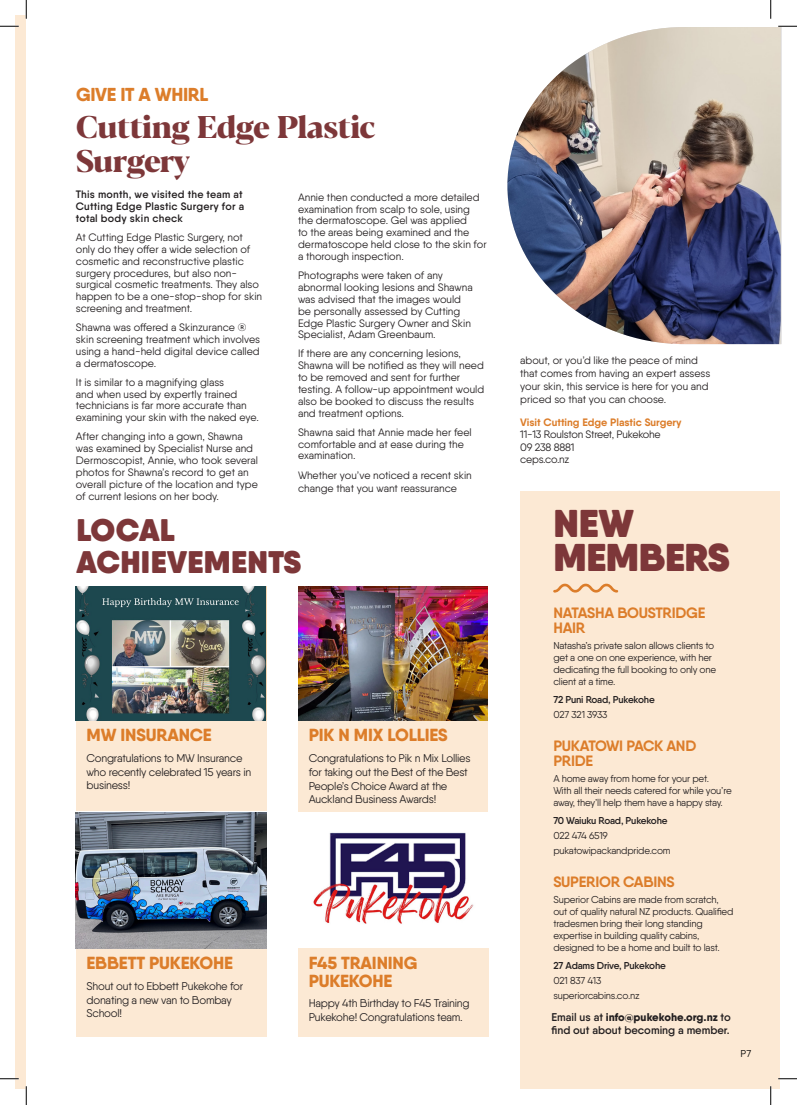
<style>
.page{position:relative;width:797px;height:1105px;background:#fff}
.page>*{position:absolute;margin:0;border:0;box-sizing:border-box;transform-origin:0 0}
.t1{font:800 38.75px/33.8px "Qanelas Soft";letter-spacing:-.01em;color:#7d3739}
.t2{font:800 31.25px/33.8px "Blacker Display";letter-spacing:-.02em;color:#7d3739}
.t3{font:800 31.25px "Qanelas Soft";letter-spacing:.01em;color:#7d3739}
.t4{font:800 18.75px "Qanelas Soft";letter-spacing:-.02em;color:#dc7d2a}
.t5{font:800 17.5px/17.5px "Qanelas Soft";letter-spacing:-.01em;color:#dc7d2a}
.t6{font:700 15px/15px "Qanelas Soft";letter-spacing:-.02em;color:#dc7d2a}
.t7{font:11.25px/13.8px "Qanelas Soft";letter-spacing:-.02em;color:#231f20}
.t8{font:600 11.25px/13.8px "Qanelas Soft";color:#231f20}
.t9{font:10.75px/11.9px "Qanelas Soft";color:#231f20}
.t10{font:600 10.75px/11.9px "Qanelas Soft";letter-spacing:.02em;color:#231f20;text-align:justify}
.t11{font:10.75px/12.5px "Qanelas Soft";letter-spacing:-.02em;color:#231f20}
.t12{font:700 10.75px "Qanelas Soft";color:#dc7d2a}
.t13{font:10px/12px "Qanelas Soft";letter-spacing:-.02em;color:#231f20}
.t14{font:600 10px "Qanelas Soft";letter-spacing:-.02em;color:#231f20}
.t15{font:10px "Qanelas Soft";color:#000}
.s1{font-weight:800}
</style>
<div class="page">
<div style="left:16px;top:16px;width:10px;height:1073px;background:#fce9d4"></div>
<img style="left:507px;top:27px;width:273px;height:317px">
<div style="left:76px;top:720px;width:190px;height:91px;background:#fce9d4"></div>
<div style="left:76px;top:948px;width:190px;height:88px;background:#fce9d4"></div>
<div style="left:298px;top:720px;width:190px;height:92px;background:#fce9d4"></div>
<img style="left:76px;top:586px;width:190px;height:134px">
<img style="left:76px;top:812px;width:190px;height:137px">
<img style="left:298px;top:586px;width:190px;height:134px">
<div style="left:520px;top:491px;width:259px;height:598px;background:#fce9d4"></div>
<svg style="left:553px;top:584px;width:65px;height:9px"></svg>
<img style="left:313px;top:832px;width:161px;height:92px">
<div style="left:298px;top:948px;width:190px;height:88px;background:#fce9d4"></div>
<svg style="left:0;top:25px;width:19px;height:2px"></svg>
<svg style="left:778px;top:25px;width:19px;height:2px"></svg>
<svg style="left:0;top:1078px;width:19px;height:1px"></svg>
<svg style="left:778px;top:1078px;width:19px;height:1px"></svg>
<svg style="left:25px;top:0;width:2px;height:19px"></svg>
<svg style="left:25px;top:1086px;width:2px;height:19px"></svg>
<svg style="left:770px;top:0;width:1px;height:19px"></svg>
<svg style="left:770px;top:1086px;width:1px;height:19px"></svg>
<p class="t4" style="left:76px;top:83px;width:134px">GIVE IT A WHIRL</p>
<p class="t2" style="left:76px;top:112px;width:301px">Cutting Edge Plastic<br>Surgery</p>
<p class="t9" style="left:298px;top:191px;width:190px">Annie then conducted a more detailed examination from scalp to sole, using the dermatoscope. Gel was applied<br>to the areas being examined and the dermatoscope held close to the skin for a thorough inspection.</p>
<p class="t9" style="left:298px;top:269px;width:176px">Photographs were taken of any abnormal looking lesions and Shawna was advised that the images would be personally assessed by Cutting Edge Plastic Surgery Owner and Skin Specialist, Adam Greenbaum.</p>
<p class="t9" style="left:298px;top:348px;width:188px">If there are any concerning lesions, Shawna will be notified as they will need to be removed and sent for further testing. A follow-up appointment would also be booked to discuss the results and treatment options.</p>
<p class="t9" style="left:298px;top:426px;width:175px">Shawna said that Annie made her feel comfortable and at ease during the examination.</p>
<p class="t9" style="left:298px;top:469px;width:175px;line-height:12.9px">Whether you’ve noticed a recent skin change that you want reassurance</p>
<p class="t10" style="left:76px;top:188px;width:170px">This month, we visited the team at Cutting Edge Plastic Surgery for a total body skin check</p>
<p class="t9" style="left:76px;top:231px;width:188px">At Cutting Edge Plastic Surgery, not only do they offer a wide selection of cosmetic and reconstructive plastic surgery procedures, but also non&shy;surgical cosmetic treatments. They also happen to be a one-stop-shop for skin screening and treatment.</p>
<p class="t9" style="left:76px;top:321px;width:186px">Shawna was offered a Skinzurance ® skin screening treatment which involves using a hand-held digital device called a dermatoscope.</p>
<p class="t9" style="left:76px;top:376px;width:184px">It is similar to a magnifying glass<br>and when used by expertly trained technicians is far more accurate than examining your skin with the naked eye.</p>
<p class="t9" style="left:76px;top:430px;width:184px">After changing into a gown, Shawna was examined by Specialist Nurse and Dermoscopist, Annie, who took several photos for Shawna’s record to get an overall picture of the location and type of current lesions on her body.</p>
<p class="t3" style="left:77px;top:509px;width:100px">LOCAL</p>
<p class="t3" style="left:77px;top:542px;width:226px">ACHIEVEMENTS</p>
<p class="t5" style="left:86px;top:726px;width:127px">MW INSURANCE</p>
<p class="t7" style="left:86px;top:751px;width:166px">Congratulations to MW Insurance who recently celebrated 15 years in business!</p>
<p class="t5" style="left:309px;top:726px;width:141px">PIK N MIX LOLLIES</p>
<p class="t7" style="left:309px;top:751px;width:163px">Congratulations to Pik n Mix Lollies for taking out the Best of the Best<br>People’s Choice Award at the<br>Auckland Business Awards!</p>
<p class="t5" style="left:86px;top:954px;width:148px">EBBETT PUKEKOHE</p>
<p class="t7" style="left:86px;top:979px;width:158px">Shout out to Ebbett Pukekohe for donating a new van to Bombay<br>School!</p>
<p class="t5" style="left:309px;top:954px;width:110px">F45 TRAINING<br>PUKEKOHE</p>
<p class="t7" style="left:309px;top:996px;width:162px">Happy 4th Birthday to F45 Training<br>Pukekohe! Congratulations team.</p>
<p class="t9" style="left:520px;top:353px;width:192px;line-height:12.9px">about, or you’d like the peace of mind that comes from having an expert assess your skin, this service is here for you and priced so that you can choose.</p>
<p class="t12" style="left:520px;top:415px;width:163px">Visit Cutting Edge Plastic Surgery</p>
<p class="t11" style="left:520px;top:428px;width:142px">11-13 Roulston Street, Pukekohe<br>09 238 8881</p>
<p class="t9" style="left:520px;top:453px;width:51px">ceps.co.nz</p>
<p class="t1" style="left:553px;top:506px;width:178px">NEW<br>MEMBERS</p>
<p class="t6" style="left:553px;top:605px;width:153px">NATASHA BOUSTRIDGE<br>HAIR</p>
<p class="t13" style="left:553px;top:639px;width:164px">Natasha’s private salon allows clients to get a one on one experience, with her dedicating the full booking to only one client at a time.</p>
<p class="t14" style="left:553px;top:693px;width:103px">72 Puni Road, Pukekohe</p>
<p class="t13" style="left:553px;top:708px;width:56px">027 321 3933</p>
<p class="t6" style="left:553px;top:738px;width:144px">PUKATOWI PACK AND<br>PRIDE</p>
<p class="t13" style="left:553px;top:772px;width:180px">A home away from home for your pet.<br>With all their needs catered for while you’re away, they’ll help them have a happy stay.</p>
<p class="t14" style="left:553px;top:815px;width:116px">70 Waiuku Road, Pukekohe</p>
<p class="t13" style="left:553px;top:829px;width:56px">022 474 6519</p>
<p class="t13" style="left:553px;top:844px;width:119px">pukatowipackandpride.com</p>
<p class="t6" style="left:553px;top:874px;width:123px">SUPERIOR CABINS</p>
<p class="t13" style="left:553px;top:893px;width:182px">Superior Cabins are made from scratch, out of quality natural NZ products. Qualified tradesmen bring their long standing expertise in building quality cabins, designed to be a home and built to last.</p>
<p class="t14" style="left:553px;top:959px;width:114px">27 Adams Drive, Pukekohe</p>
<p class="t13" style="left:553px;top:974px;width:49px">021 837 413</p>
<p class="t13" style="left:553px;top:989px;width:88px">superiorcabins.co.nz</p>
<p class="t8" style="left:551px;top:1010px;width:181px">Email us at <span class="s1">info@pukekohe.org.nz</span> to find out about becoming a member.</p>
<p class="t15" style="left:740px;top:1047px;width:12px">P7</p>
</div>
